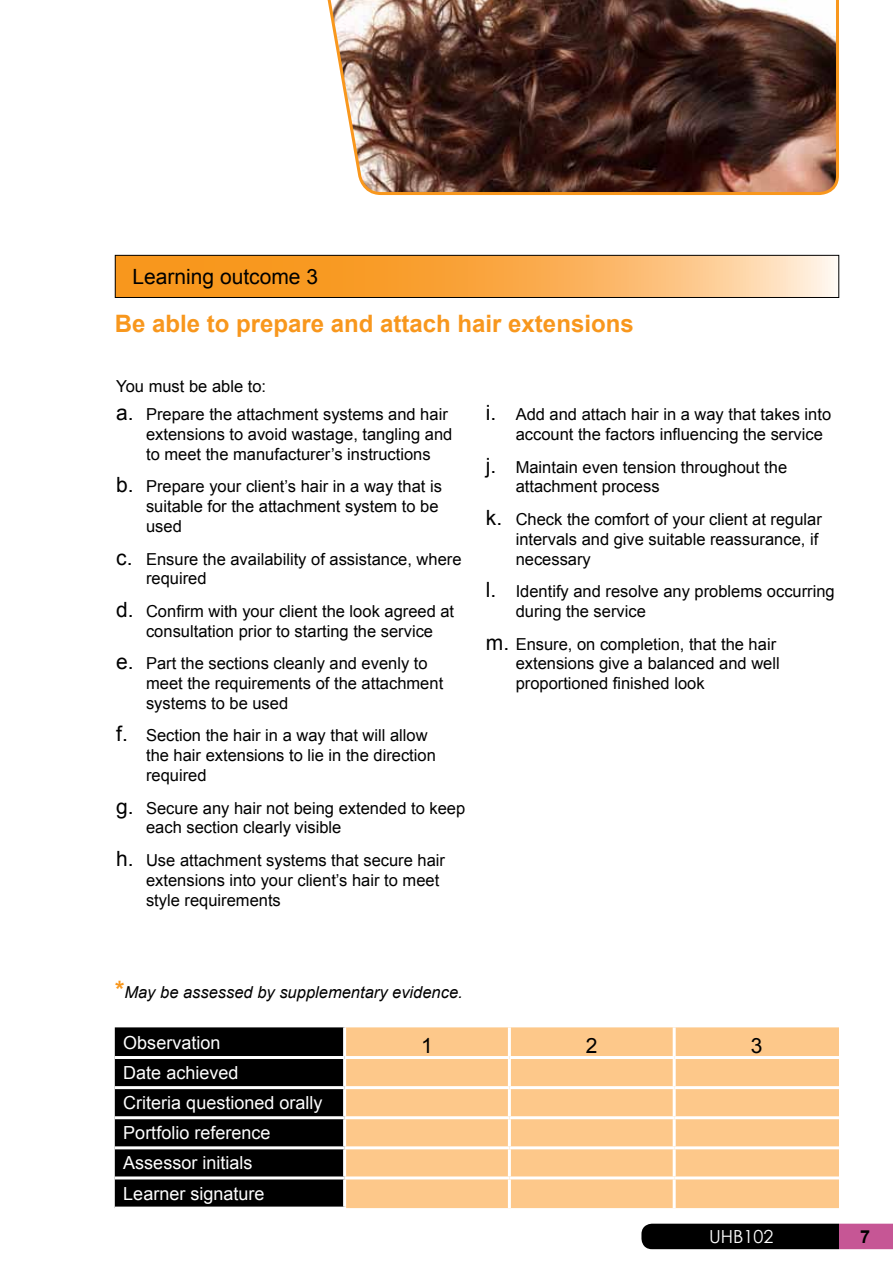
<style>
.page{position:relative;width:893px;height:1263px;background:#fff}
.page>*{position:absolute;margin:0;border:0;box-sizing:border-box;transform-origin:0 0}
.t1{font:700 24px "Arial";color:#f8971d}
.t2{font:21px "Arial";color:#000}
.t3{font:18px/30.2px "Arial";color:#fff}
.t4{font:18px "Century Gothic";color:#fff}
.t5{font:700 18px "Arial";color:#000}
.t6{font:16.5px/19.8px "Arial";color:#000}
.t7{font:italic 16.5px "Arial";color:#000}
.s1{font-size:21px}
.s2{font-weight:700;font-style:normal;font-size:24px;color:#f8971d}
</style>
<div class="page">
<svg style="left:117px;top:257px;width:720px;height:39px;background:#faaf54"></svg>
<div style="left:115px;top:255px;width:724px;height:43px;border:1px solid #000"></div>
<svg style="left:641px;top:1224px;width:252px;height:25px;background:#2c1422"></svg>
<div style="left:115px;top:1027px;width:228px;height:179px;background:#000"></div>
<div style="left:346px;top:1027px;width:493px;height:181px;background:#fdc88a"></div>
<hr style="left:508px;top:1027px;width:3px;height:29px;background:#fff">
<hr style="left:673px;top:1027px;width:3px;height:29px;background:#fff">
<hr style="left:345px;top:1056px;width:164px;height:3px;background:#fff">
<hr style="left:509px;top:1056px;width:165px;height:3px;background:#fff">
<hr style="left:508px;top:1059px;width:3px;height:27px;background:#fff">
<hr style="left:674px;top:1056px;width:165px;height:3px;background:#fff">
<hr style="left:673px;top:1059px;width:3px;height:27px;background:#fff">
<hr style="left:345px;top:1086px;width:164px;height:3px;background:#fff">
<hr style="left:509px;top:1086px;width:165px;height:3px;background:#fff">
<hr style="left:508px;top:1089px;width:3px;height:27px;background:#fff">
<hr style="left:674px;top:1086px;width:165px;height:3px;background:#fff">
<hr style="left:673px;top:1089px;width:3px;height:27px;background:#fff">
<hr style="left:115px;top:1116px;width:230px;height:3px;background:#fff">
<hr style="left:345px;top:1116px;width:164px;height:3px;background:#fff">
<hr style="left:509px;top:1116px;width:165px;height:3px;background:#fff">
<hr style="left:508px;top:1119px;width:3px;height:27px;background:#fff">
<hr style="left:674px;top:1116px;width:165px;height:3px;background:#fff">
<hr style="left:673px;top:1119px;width:3px;height:27px;background:#fff">
<hr style="left:115px;top:1146px;width:230px;height:3px;background:#fff">
<hr style="left:345px;top:1146px;width:164px;height:3px;background:#fff">
<hr style="left:509px;top:1146px;width:165px;height:3px;background:#fff">
<hr style="left:508px;top:1149px;width:3px;height:27px;background:#fff">
<hr style="left:674px;top:1146px;width:165px;height:3px;background:#fff">
<hr style="left:673px;top:1149px;width:3px;height:27px;background:#fff">
<hr style="left:115px;top:1176px;width:230px;height:3px;background:#fff">
<hr style="left:345px;top:1176px;width:164px;height:3px;background:#fff">
<hr style="left:509px;top:1176px;width:165px;height:3px;background:#fff">
<hr style="left:508px;top:1179px;width:3px;height:29px;background:#fff">
<hr style="left:674px;top:1176px;width:165px;height:3px;background:#fff">
<hr style="left:673px;top:1179px;width:3px;height:29px;background:#fff">
<hr style="left:115px;top:1056px;width:230px;height:3px;background:#fff">
<hr style="left:115px;top:1086px;width:230px;height:3px;background:#fff">
<svg style="left:327px;top:0;width:512px;height:195px;background:#61443a"></svg>
<p class="t2" style="left:132px;top:263px;width:187px">Learning outcome 3</p>
<h1 class="t1" style="left:115px;top:308px;width:520px">Be able to prepare and attach hair extensions</h1>
<p class="t6" style="left:116px;top:376px;width:151px">You must be able to:</p>
<p class="t6" style="left:146px;top:405px;width:308px;text-indent:-30px"><span class="s1">a.</span> Prepare the attachment systems and hair extensions to avoid wastage, tangling and to meet the manufacturer’s instructions</p>
<p class="t6" style="left:146px;top:477px;width:297px;text-indent:-30px"><span class="s1">b.</span> Prepare your client’s hair in a way that is suitable for the attachment system to be used</p>
<p class="t6" style="left:146px;top:549px;width:317px;text-indent:-30px"><span class="s1">c.</span> Ensure the availability of assistance, where required</p>
<p class="t6" style="left:116px;top:601px;width:339px;text-align:center"><span class="s1">d.</span> Confirm with your client the look agreed at consultation prior to starting the service</p>
<p class="t6" style="left:146px;top:654px;width:299px;text-indent:-30px"><span class="s1">e.</span> Part the sections cleanly and evenly to meet the requirements of the attachment systems to be used</p>
<p class="t6" style="left:146px;top:726px;width:291px;text-indent:-30px"><span class="s1">f.</span> Section the hair in a way that will allow the hair extensions to lie in the direction required</p>
<p class="t6" style="left:146px;top:798px;width:321px;text-indent:-30px"><span class="s1">g.</span> Secure any hair not being extended to keep each section clearly visible</p>
<p class="t6" style="left:146px;top:850px;width:300px;text-indent:-30px"><span class="s1">h.</span> Use attachment systems that secure hair extensions into your client’s hair to meet style requirements</p>
<p class="t6" style="left:516px;top:405px;width:317px;text-indent:-30px"><span class="s1">i.</span> Add and attach hair in a way that takes into account the factors influencing the service</p>
<p class="t6" style="left:516px;top:457px;width:273px;text-indent:-30px"><span class="s1">j.</span> Maintain even tension throughout the attachment process</p>
<p class="t6" style="left:516px;top:509px;width:308px;text-indent:-30px"><span class="s1">k.</span> Check the comfort of your client at regular intervals and give suitable reassurance, if necessary</p>
<p class="t6" style="left:516px;top:582px;width:321px;text-indent:-30px"><span class="s1">l.</span> Identify and resolve any problems occurring during the service</p>
<p class="t6" style="left:516px;top:634px;width:266px;text-indent:-30px"><span class="s1">m.</span> Ensure, on completion, that the hair extensions give a balanced and well proportioned finished look</p>
<p class="t7" style="left:115px;top:981px;width:349px"><span class="s2">*</span>May be assessed by supplementary evidence.</p>
<p class="t3" style="left:123px;top:1028px;width:99px">Observation</p>
<p class="t2" style="left:421px;top:1032px;width:13px">1</p>
<p class="t2" style="left:586px;top:1032px;width:13px">2</p>
<p class="t2" style="left:751px;top:1032px;width:13px">3</p>
<p class="t3" style="left:123px;top:1058px;width:201px">Date achieved<br>Criteria questioned orally<br>Portfolio reference<br>Assessor initials<br>Learner signature</p>
<p class="t4" style="left:709px;top:1223px;width:66px">UHB102</p>
<p class="t5" style="left:860px;top:1225px;width:12px">7</p>
</div>
